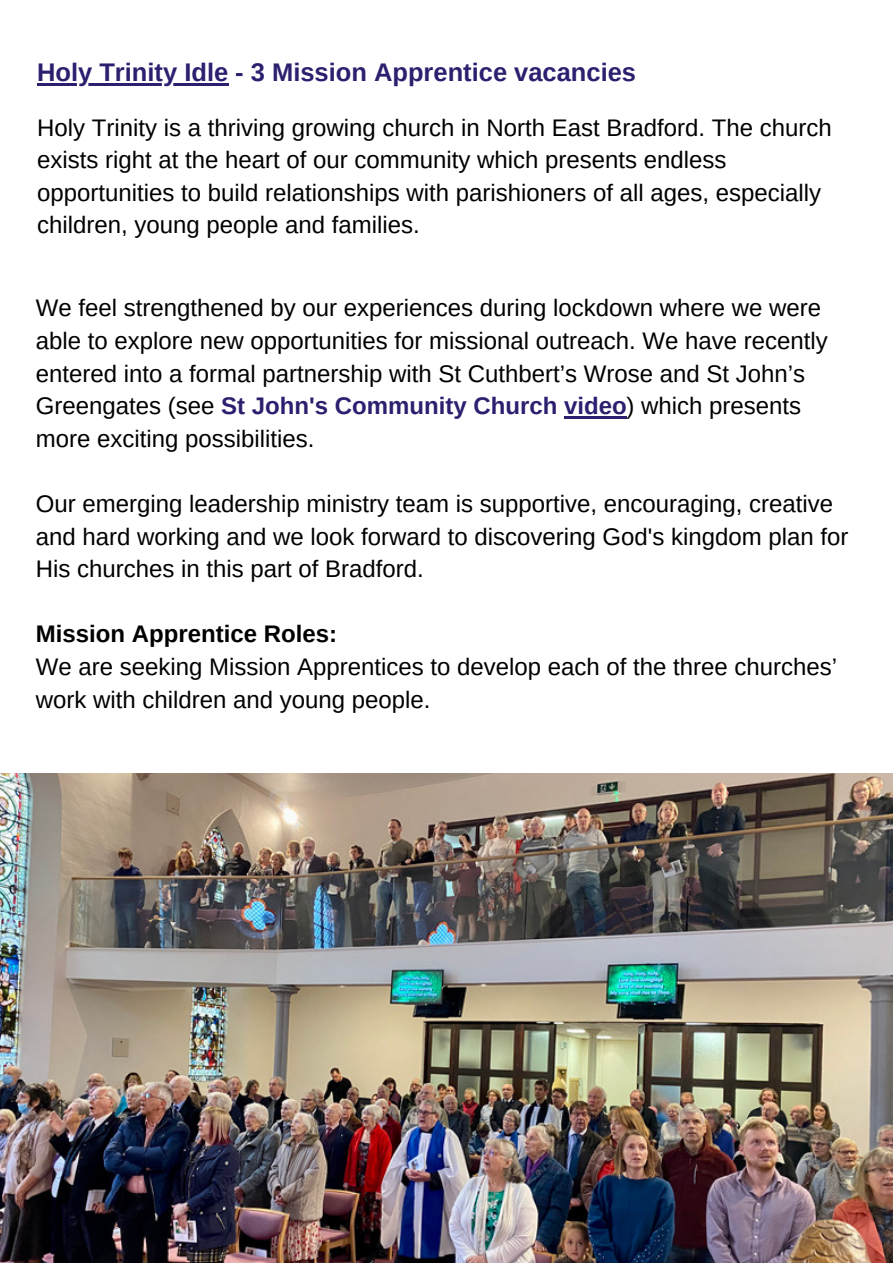
<style>
.page{position:relative;width:893px;height:1264px;background:#fff}
.page>*{position:absolute;margin:0;border:0;box-sizing:border-box;transform-origin:0 0}
.t1{font:700 25.5px "Arimo";color:#2a206f}
.t2{font:24px/32.5px "Arimo";color:#000}
.t3{font:700 24px "Arimo";color:#000}
.s1{font-weight:700;color:#2a206f}
</style>
<div class="page">
<hr style="left:564px;top:416px;width:62px;height:2px;background:#2a206f">
<img style="left:0;top:773px;width:892px;height:489px">
<hr style="left:37px;top:83px;width:191px;height:2px;background:#2a206f">
<p class="t1" style="left:37px;top:58px;width:600px">Holy Trinity Idle - 3 Mission Apprentice vacancies</p>
<p class="t2" style="left:37px;top:111px;width:796px">Holy Trinity is a thriving growing church in North East Bradford. The church exists right at the heart of our community which presents endless opportunities to build relationships with parishioners of all ages, especially children, young people and families.</p>
<p class="t2" style="left:36px;top:292px;width:793px">We feel strengthened by our experiences during lockdown where we were able to explore new opportunities for missional outreach. We have recently entered into a formal partnership with St Cuthbert’s Wrose and St John’s Greengates (see <span class="s1">St John's Community Church video</span>) which presents more exciting possibilities.</p>
<p class="t2" style="left:36px;top:487px;width:814px">Our emerging leadership ministry team is supportive, encouraging, creative and hard working and we look forward to discovering God's kingdom plan for<br>His churches in this part of Bradford.</p>
<p class="t3" style="left:36px;top:620px;width:303px">Mission Apprentice Roles:</p>
<p class="t2" style="left:36px;top:650px;width:802px">We are seeking Mission Apprentices to develop each of the three churches’ work with children and young people.</p>
</div>
